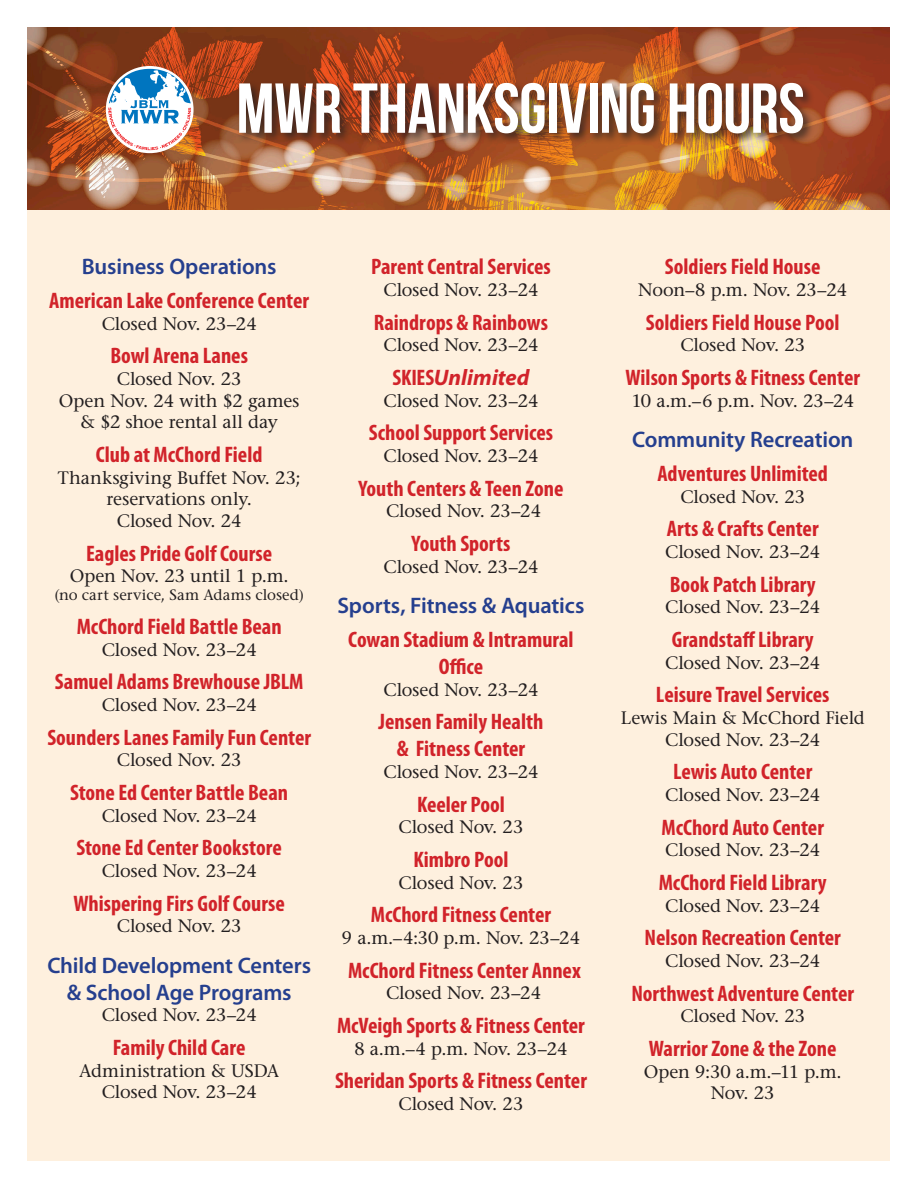
<style>
.page{position:relative;width:918px;height:1188px;background:#fff}
.page>*{position:absolute;margin:0;border:0;box-sizing:border-box;transform-origin:0 0}
.Callout_heading_no_l{font:70.5px "Bebas Neue";letter-spacing:-.005em;color:#fff}
.SUBHEAD{font:700 condensed 22.5px/27px "Myriad Pro";color:#d1232a;text-align:center}
.SECTION_HEAD{font:600 22.5px/27px "Myriad Pro";letter-spacing:-.005em;color:#253f8e;text-align:center}
.SUBHEAD-2{font:italic 700 22.5px "Myriad Pro";color:#d1232a}
.BODY_COPY{font:500 18px/21.6px "Stone Serif Std";letter-spacing:-.005em;color:#231f20;text-align:center}
.BODY_COPY-2{font:500 15px "Stone Serif Std";letter-spacing:.01em;color:#231f20}
.s1{font-style:normal;font-stretch:condensed}
</style>
<div class="page">
<div style="left:27px;top:210px;width:862px;height:951px;background:#fef0de"></div>
<img style="left:27px;top:27px;width:862px;height:183px">
<svg style="left:106px;top:66px;width:88px;height:87px"></svg>
<svg style="left:108px;top:69px;width:83px;height:81px"></svg>
<div style="left:236px;top:80px;width:580px;height:66px;background:#231f20;opacity:.75"></div>
<p class="Callout_heading_no_l" style="left:236px;top:70px;width:570px">MWR THANKSGIVING HOURS</p>
<p class="SECTION_HEAD" style="left:82px;top:253px;width:196px">Business Operations</p>
<p class="SUBHEAD" style="left:49px;top:287px;width:261px">American Lake Conference Center</p>
<p class="BODY_COPY" style="left:102px;top:313px;width:157px">Closed Nov. 23–24</p>
<p class="SUBHEAD" style="left:110px;top:342px;width:139px">Bowl Arena Lanes</p>
<p class="BODY_COPY" style="left:117px;top:368px;width:126px">Closed Nov. 23</p>
<p class="BODY_COPY" style="left:59px;top:390px;width:242px">Open Nov. 24 with $2 games &amp; $2 shoe rental all day</p>
<p class="SUBHEAD" style="left:96px;top:441px;width:168px">Club at McChord Field</p>
<p class="BODY_COPY" style="left:58px;top:467px;width:244px">Thanksgiving Buffet Nov. 23; reservations only.<br>Closed Nov. 24</p>
<p class="SUBHEAD" style="left:86px;top:539px;width:188px">Eagles Pride Golf Course</p>
<p class="BODY_COPY" style="left:70px;top:565px;width:221px">Open Nov. 23 until 1 p.m.</p>
<p class="BODY_COPY-2" style="left:54px;top:586px;width:251px">(no cart service, Sam Adams closed)</p>
<p class="SUBHEAD" style="left:77px;top:612px;width:206px">McChord Field Battle Bean</p>
<p class="BODY_COPY" style="left:102px;top:639px;width:157px">Closed Nov. 23–24</p>
<p class="SUBHEAD" style="left:55px;top:668px;width:250px">Samuel Adams Brewhouse JBLM</p>
<p class="BODY_COPY" style="left:102px;top:694px;width:157px">Closed Nov. 23–24</p>
<p class="SUBHEAD" style="left:47px;top:723px;width:265px">Sounders Lanes Family Fun Center</p>
<p class="BODY_COPY" style="left:117px;top:749px;width:126px">Closed Nov. 23</p>
<p class="SUBHEAD" style="left:70px;top:779px;width:219px">Stone Ed Center Battle Bean</p>
<p class="BODY_COPY" style="left:102px;top:805px;width:157px">Closed Nov. 23–24</p>
<p class="SUBHEAD" style="left:77px;top:834px;width:207px">Stone Ed Center Bookstore</p>
<p class="BODY_COPY" style="left:102px;top:860px;width:157px">Closed Nov. 23–24</p>
<p class="SUBHEAD" style="left:73px;top:889px;width:213px">Whispering Firs Golf Course</p>
<p class="BODY_COPY" style="left:117px;top:915px;width:126px">Closed Nov. 23</p>
<p class="SECTION_HEAD" style="left:47px;top:951px;width:265px">Child Development Centers &amp; School Age Programs</p>
<p class="BODY_COPY" style="left:102px;top:1004px;width:157px">Closed Nov. 23–24</p>
<p class="SUBHEAD" style="left:113px;top:1034px;width:134px">Family Child Care</p>
<p class="BODY_COPY" style="left:79px;top:1060px;width:202px">Administration &amp; USDA</p>
<p class="BODY_COPY" style="left:102px;top:1081px;width:157px">Closed Nov. 23–24</p>
<p class="SUBHEAD" style="left:371px;top:253px;width:181px">Parent Central Services</p>
<p class="BODY_COPY" style="left:383px;top:279px;width:157px">Closed Nov. 23–24</p>
<p class="SUBHEAD" style="left:374px;top:308px;width:176px">Raindrops &amp; Rainbows</p>
<p class="BODY_COPY" style="left:383px;top:334px;width:157px">Closed Nov. 23–24</p>
<p class="SUBHEAD-2" style="left:393px;top:363px;width:138px"><span class="s1">SKIES</span>Unlimited</p>
<p class="BODY_COPY" style="left:383px;top:390px;width:157px">Closed Nov. 23–24</p>
<p class="SUBHEAD" style="left:369px;top:419px;width:186px">School Support Services</p>
<p class="BODY_COPY" style="left:383px;top:445px;width:157px">Closed Nov. 23–24</p>
<p class="SUBHEAD" style="left:358px;top:474px;width:207px">Youth Centers &amp; Teen Zone</p>
<p class="BODY_COPY" style="left:386px;top:500px;width:157px">Closed Nov. 23–24</p>
<p class="SUBHEAD" style="left:412px;top:530px;width:100px">Youth Sports</p>
<p class="BODY_COPY" style="left:383px;top:556px;width:157px">Closed Nov. 23–24</p>
<p class="SECTION_HEAD" style="left:338px;top:592px;width:248px">Sports, Fitness &amp; Aquatics</p>
<p class="SUBHEAD" style="left:348px;top:626px;width:227px">Cowan Stadium &amp; Intramural<br>Office</p>
<p class="BODY_COPY" style="left:383px;top:679px;width:157px">Closed Nov. 23–24</p>
<p class="SUBHEAD" style="left:379px;top:708px;width:166px">Jensen Family Health &amp; Fitness Center</p>
<p class="BODY_COPY" style="left:383px;top:761px;width:157px">Closed Nov. 23–24</p>
<p class="SUBHEAD" style="left:417px;top:790px;width:89px">Keeler Pool</p>
<p class="BODY_COPY" style="left:399px;top:816px;width:126px">Closed Nov. 23</p>
<p class="SUBHEAD" style="left:413px;top:846px;width:97px">Kimbro Pool</p>
<p class="BODY_COPY" style="left:399px;top:872px;width:126px">Closed Nov. 23</p>
<p class="SUBHEAD" style="left:371px;top:901px;width:182px">McChord Fitness Center</p>
<p class="BODY_COPY" style="left:342px;top:927px;width:240px">9 a.m.–4:30 p.m. Nov. 23–24</p>
<p class="SUBHEAD" style="left:348px;top:956px;width:234px">McChord Fitness Center Annex</p>
<p class="BODY_COPY" style="left:386px;top:982px;width:157px">Closed Nov. 23–24</p>
<p class="SUBHEAD" style="left:337px;top:1012px;width:249px">McVeigh Sports &amp; Fitness Center</p>
<p class="BODY_COPY" style="left:354px;top:1038px;width:215px">8 a.m.–4 p.m. Nov. 23–24</p>
<p class="SUBHEAD" style="left:335px;top:1067px;width:253px">Sheridan Sports &amp; Fitness Center</p>
<p class="BODY_COPY" style="left:399px;top:1093px;width:126px">Closed Nov. 23</p>
<p class="SUBHEAD" style="left:665px;top:253px;width:157px">Soldiers Field House</p>
<p class="BODY_COPY" style="left:638px;top:279px;width:210px">Noon–8 p.m. Nov. 23–24</p>
<p class="SUBHEAD" style="left:646px;top:308px;width:195px">Soldiers Field House Pool</p>
<p class="BODY_COPY" style="left:680px;top:334px;width:126px">Closed Nov. 23</p>
<p class="SUBHEAD" style="left:625px;top:364px;width:236px">Wilson Sports &amp; Fitness Center</p>
<p class="BODY_COPY" style="left:631px;top:390px;width:224px">10 a.m.–6 p.m. Nov. 23–24</p>
<p class="SECTION_HEAD" style="left:632px;top:426px;width:223px">Community Recreation</p>
<p class="SUBHEAD" style="left:657px;top:459px;width:172px">Adventures Unlimited</p>
<p class="BODY_COPY" style="left:680px;top:486px;width:126px">Closed Nov. 23</p>
<p class="SUBHEAD" style="left:667px;top:515px;width:153px">Arts &amp; Crafts Center</p>
<p class="BODY_COPY" style="left:665px;top:541px;width:157px">Closed Nov. 23–24</p>
<p class="SUBHEAD" style="left:670px;top:570px;width:148px">Book Patch Library</p>
<p class="BODY_COPY" style="left:665px;top:596px;width:157px">Closed Nov. 23–24</p>
<p class="SUBHEAD" style="left:672px;top:626px;width:144px">Grandstaff Library</p>
<p class="BODY_COPY" style="left:665px;top:652px;width:157px">Closed Nov. 23–24</p>
<p class="SUBHEAD" style="left:656px;top:681px;width:175px">Leisure Travel Services</p>
<p class="BODY_COPY" style="left:621px;top:707px;width:245px">Lewis Main &amp; McChord Field</p>
<p class="BODY_COPY" style="left:665px;top:729px;width:157px">Closed Nov. 23–24</p>
<p class="SUBHEAD" style="left:673px;top:758px;width:141px">Lewis Auto Center</p>
<p class="BODY_COPY" style="left:665px;top:784px;width:157px">Closed Nov. 23–24</p>
<p class="SUBHEAD" style="left:662px;top:813px;width:164px">McChord Auto Center</p>
<p class="BODY_COPY" style="left:665px;top:839px;width:157px">Closed Nov. 23–24</p>
<p class="SUBHEAD" style="left:659px;top:869px;width:169px">McChord Field Library</p>
<p class="BODY_COPY" style="left:665px;top:895px;width:157px">Closed Nov. 23–24</p>
<p class="SUBHEAD" style="left:645px;top:924px;width:198px">Nelson Recreation Center</p>
<p class="BODY_COPY" style="left:665px;top:950px;width:157px">Closed Nov. 23–24</p>
<p class="SUBHEAD" style="left:631px;top:979px;width:224px">Northwest Adventure Center</p>
<p class="BODY_COPY" style="left:680px;top:1005px;width:126px">Closed Nov. 23</p>
<p class="SUBHEAD" style="left:649px;top:1035px;width:189px">Warrior Zone &amp; the Zone</p>
<p class="BODY_COPY" style="left:644px;top:1061px;width:200px">Open 9:30 a.m.–11 p.m.<br>Nov. 23</p>
</div>
